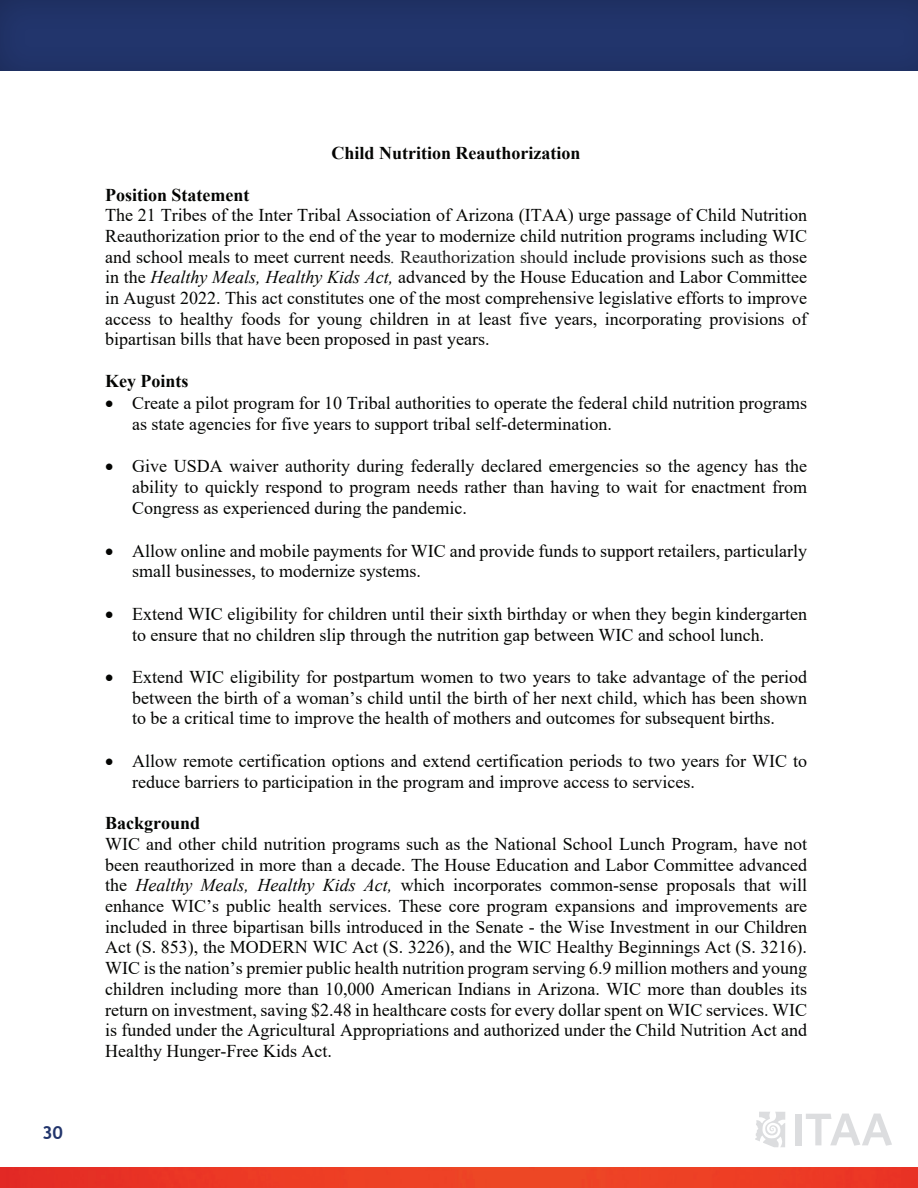
<style>
.page{position:relative;width:918px;height:1188px;background:#fff}
.page>*{position:absolute;margin:0;border:0;box-sizing:border-box;transform-origin:0 0}
.t1{font:18px/20.7px "Times New Roman";color:#040503;text-align:justify}
.t2{font:700 18px "Times New Roman";color:#040503}
.t3{font:700 18px "Trebuchet MS";color:#22356c}
.s1{font-style:italic;color:#1f2020}
.s2{color:#1f2020}
.s3{font-style:italic}
</style>
<div class="page">
<div style="left:795px;top:1114px;width:6px;height:31px;background:#dcdddf"></div>
<svg style="left:806px;top:1114px;width:86px;height:32px"></svg>
<svg style="left:755px;top:1112px;width:30px;height:35px"></svg>
<img style="left:0;top:1168px;width:918px;height:20px">
<div style="left:0;top:0;width:918px;height:72px;background:#21346a"></div>
<p class="t3" style="left:42px;top:1121px;width:22px">30</p>
<p class="t2" style="left:332px;top:140px;width:251px">Child Nutrition Reauthorization</p>
<p class="t2" style="left:105px;top:182px;width:146px">Position Statement</p>
<p class="t1" style="left:105px;top:204px;width:704px">The 21 Tribes of the Inter Tribal Association of Arizona (ITAA) urge passage of Child Nutrition Reauthorization prior to the end of the year to modernize child nutrition programs including WIC and school meals to meet current needs<span class="s1">.</span> <span class="s2">Reauthorization should</span> include provisions such as those in the <span class="s3">Healthy Meals, Healthy Kids Act,</span> advanced by the House Education and Labor Committee in August 2022. This act constitutes one of the most comprehensive legislative efforts to improve access to healthy foods for young children in at least five years, incorporating provisions of bipartisan bills that have been proposed in past years.</p>
<p class="t2" style="left:105px;top:368px;width:85px">Key Points</p>
<p class="t1" style="left:132px;top:392px;width:677px;text-indent:-27px">• Create a pilot program for 10 Tribal authorities to operate the federal child nutrition programs as state agencies for five years to support tribal self-determination.</p>
<p class="t1" style="left:132px;top:455px;width:677px;text-indent:-27px">• Give USDA waiver authority during federally declared emergencies so the agency has the ability to quickly respond to program needs rather than having to wait for enactment from Congress as experienced during the pandemic.</p>
<p class="t1" style="left:132px;top:540px;width:677px;text-indent:-27px">• Allow online and mobile payments for WIC and provide funds to support retailers, particularly small businesses, to modernize systems.</p>
<p class="t1" style="left:132px;top:603px;width:677px;text-indent:-27px">• Extend WIC eligibility for children until their sixth birthday or when they begin kindergarten to ensure that no children slip through the nutrition gap between WIC and school lunch.</p>
<p class="t1" style="left:132px;top:667px;width:677px;text-indent:-27px">• Extend WIC eligibility for postpartum women to two years to take advantage of the period between the birth of a woman’s child until the birth of her next child, which has been shown to be a critical time to improve the health of mothers and outcomes for subsequent births.</p>
<p class="t1" style="left:132px;top:750px;width:677px;text-indent:-27px">• Allow remote certification options and extend certification periods to two years for WIC to reduce barriers to participation in the program and improve access to services.</p>
<p class="t2" style="left:105px;top:810px;width:97px">Background</p>
<p class="t1" style="left:105px;top:833px;width:704px">WIC and other child nutrition programs such as the National School Lunch Program, have not been reauthorized in more than a decade. The House Education and Labor Committee advanced the <span class="s3">Healthy Meals, Healthy Kids Act,</span> which incorporates common-sense proposals that will enhance WIC’s public health services. These core program expansions and improvements are included in three bipartisan bills introduced in the Senate - the Wise Investment in our Children Act (S. 853), the MODERN WIC Act (S. 3226), and the WIC Healthy Beginnings Act (S. 3216).<br>WIC is the nation’s premier public health nutrition program serving 6.9 million mothers and young children including more than 10,000 American Indians in Arizona. WIC more than doubles its return on investment, saving $2.48 in healthcare costs for every dollar spent on WIC services. WIC is funded under the Agricultural Appropriations and authorized under the Child Nutrition Act and Healthy Hunger-Free Kids Act.</p>
</div>
